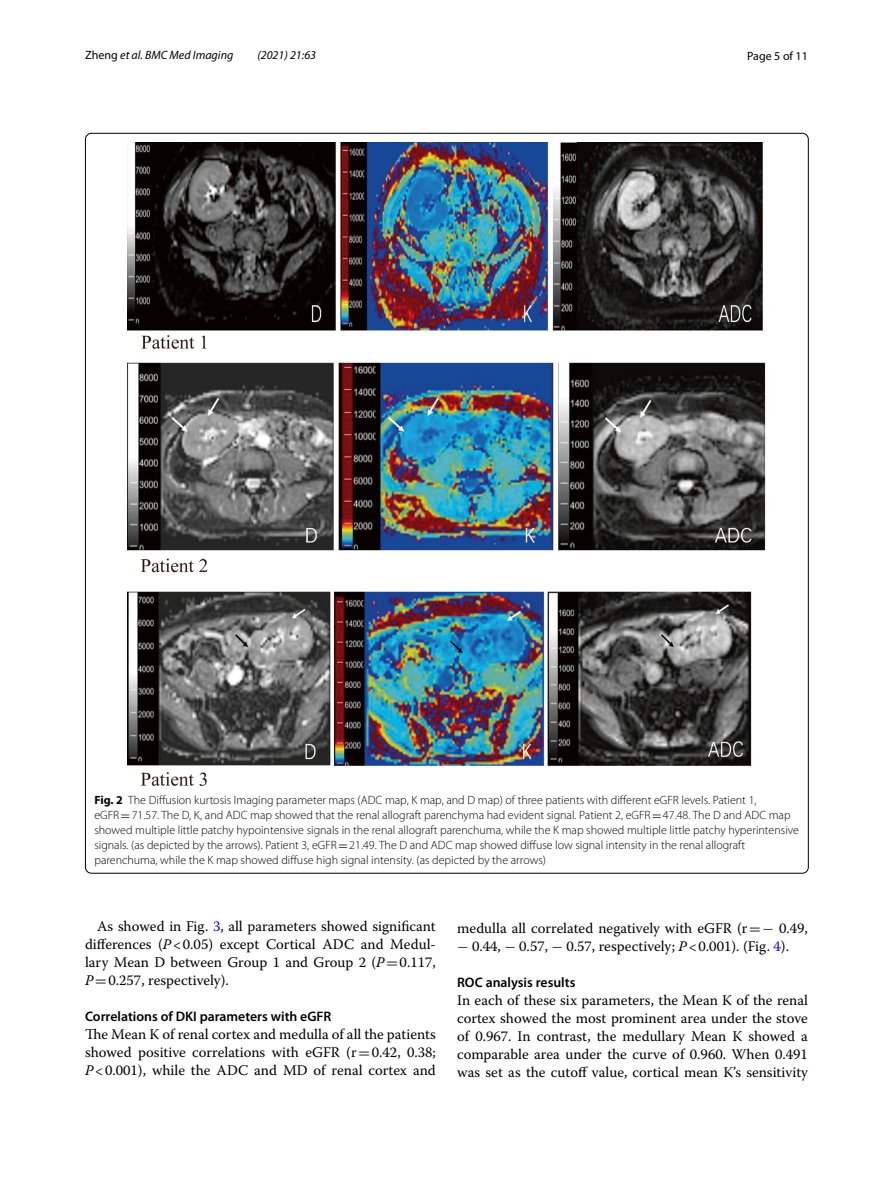
<style>
.page{position:relative;width:893px;height:1187px;background:#fff}
.page>*{position:absolute;margin:0;border:0;box-sizing:border-box;transform-origin:0 0}
.t1{font:14.7px/18px "Warnock Pro";color:#000;text-align:justify}
.t2{font:600 13.8px "Myriad Pro";color:#000}
.t3{font:300 12px/15px "Myriad Pro";color:#000}
.t4{font:italic 12px "Myriad Pro";color:#000}
.t5{font:12px "Myriad Pro";color:#000}
.s1{font-style:normal}
.s2{font-weight:700}
.s3{font-family:"MTSY";font-weight:400}
.s4{color:#00f}
.s5{font-style:italic}
.s6{font-family:"MTSY"}
</style>
<div class="page">
<img style="left:128px;top:142px;width:638px;height:644px">
<p class="t4" style="left:85px;top:48px;width:150px"><span class="s1">Zheng</span> et al. BMC Med Imaging</p>
<p class="t4" style="left:257px;top:48px;width:60px">(2021) 21:63</p>
<p class="t5" style="left:747px;top:48px;width:62px">Page 5 of 11</p>
<p class="t3" style="left:94px;top:792px;width:706px"><span class="s2">Fig. 2</span> The Diffusion kurtosis Imaging parameter maps (ADC map, K map, and D map) of three patients with different eGFR levels. Patient 1, eGFR<span class="s3">=</span>71.57. The D, K, and ADC map showed that the renal allograft parenchyma had evident signal. Patient 2, eGFR<span class="s3">=</span>47.48. The D and ADC map showed multiple little patchy hypointensive signals in the renal allograft parenchuma, while the K map showed multiple little patchy hyperintensive signals. (as depicted by the arrows). Patient 3, eGFR<span class="s3">=</span>21.49. The D and ADC map showed diffuse low signal intensity in the renal allograft parenchuma, while the K map showed diffuse high signal intensity. (as depicted by the arrows)</p>
<p class="t1" style="left:85px;top:916px;width:352px;text-indent:12px">As showed in Fig. <span class="s4">3</span>, all parameters showed significant differences (<span class="s5">P</span>&lt;0.05) except Cortical ADC and Medul&shy;lary Mean D between Group 1 and Group 2 (<span class="s5">P</span><span class="s6">=</span>0.117, <span class="s5">P</span><span class="s6">=</span>0.257, respectively).</p>
<p class="t2" style="left:85px;top:1007px;width:248px">Correlations of DKI parameters with eGFR</p>
<p class="t1" style="left:85px;top:1024px;width:352px">The Mean K of renal cortex and medulla of all the patients showed positive correlations with eGFR (r<span class="s6">=</span>0.42, 0.38; <span class="s5">P</span>&lt;0.001), while the ADC and MD of renal cortex and</p>
<p class="t1" style="left:457px;top:918px;width:352px">medulla all correlated negatively with eGFR (r<span class="s6">=−</span> 0.49, <span class="s6">−</span> 0.44, <span class="s6">−</span> 0.57, <span class="s6">−</span> 0.57, respectively; <span class="s5">P</span>&lt;0.001). (Fig. <span class="s4">4</span>).</p>
<p class="t2" style="left:457px;top:973px;width:120px">ROC analysis results</p>
<p class="t1" style="left:457px;top:990px;width:352px">In each of these six parameters, the Mean K of the renal cortex showed the most prominent area under the stove of 0.967. In contrast, the medullary Mean K showed a comparable area under the curve of 0.960. When 0.491 was set as the cutoff value, cortical mean K’s sensitivity</p>
</div>
